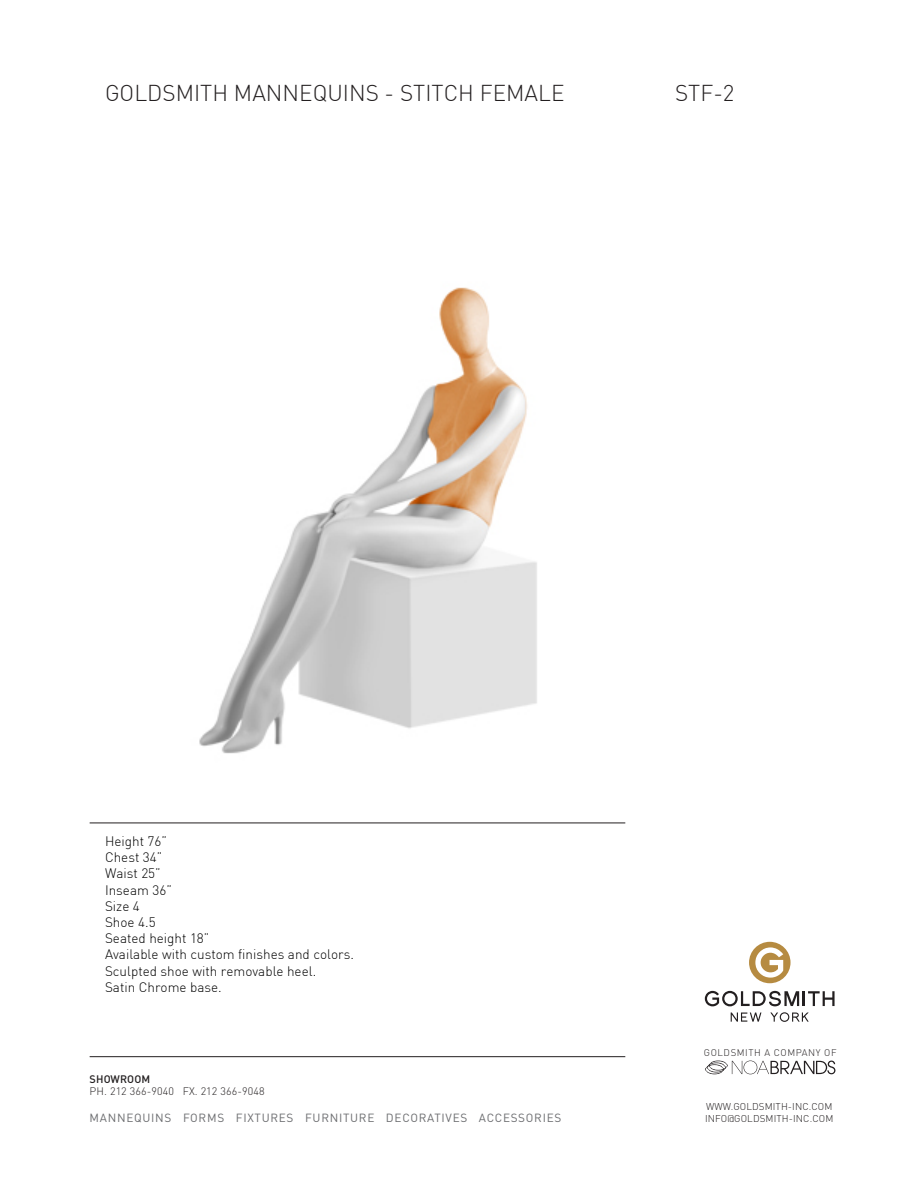
<style>
.page{position:relative;width:918px;height:1188px;background:#fff}
.page>*{position:absolute;margin:0;border:0;box-sizing:border-box;transform-origin:0 0}
.t1{font:300 22.5px "DIN Pro";color:#231f20}
.t2{font:300 13.5px/16.2px "DIN Pro";color:#000}
.t3{font:11.7px "DIN";letter-spacing:.06em;color:#6c6d70}
.t4{font:300 10.8px/12.9px "DIN";letter-spacing:.01em;color:#231f20}
.t5{font:300 9.75px "DIN";letter-spacing:.01em;color:#231f20}
.t6{font:300 9.6px "DIN";letter-spacing:.06em;color:#231f20}
.s1{font-weight:500}
</style>
<div class="page">
<hr style="left:90px;top:823px;width:535px;height:1px;background:#231f20">
<hr style="left:90px;top:1056px;width:535px;height:1px;background:#231f20">
<div style="left:749px;top:942px;width:42px;height:41px;background:#b68b41;border-radius:50%"></div>
<svg style="left:705px;top:991px;width:130px;height:15px"></svg>
<svg style="left:731px;top:1013px;width:30px;height:9px"></svg>
<svg style="left:770px;top:1012px;width:39px;height:10px"></svg>
<svg style="left:755px;top:947px;width:28px;height:31px"></svg>
<svg style="left:705px;top:1061px;width:130px;height:13px"></svg>
<img style="left:199px;top:287px;width:338px;height:467px">
<h1 class="t1" style="left:105px;top:83px;width:461px">GOLDSMITH MANNEQUINS - STITCH FEMALE</h1>
<h1 class="t1" style="left:675px;top:83px;width:61px">STF-2</h1>
<p class="t2" style="left:105px;top:834px;width:250px">Height 76”<br>Chest 34”<br>Waist 25”<br>Inseam 36”<br>Size 4<br>Shoe 4.5<br>Seated height 18”<br>Available with custom finishes and colors.<br>Sculpted shoe with removable heel.<br>Satin Chrome base.</p>
<p class="t4" style="left:90px;top:1072px;width:177px"><span class="s1">SHOWROOM<br></span>PH. 212 366-9040 FX. 212 366-9048</p>
<p class="t3" style="left:90px;top:1110px;width:473px">MANNEQUINS FORMS FIXTURES FURNITURE DECORATIVES ACCESSORIES</p>
<p class="t6" style="left:704px;top:1047px;width:134px">GOLDSMITH A COMPANY OF</p>
<p class="t5" style="left:706px;top:1100px;width:128px">WWW.GOLDSMITH-INC.COM</p>
<p class="t5" style="left:705px;top:1112px;width:130px">INFO@GOLDSMITH-INC.COM</p>
</div>
